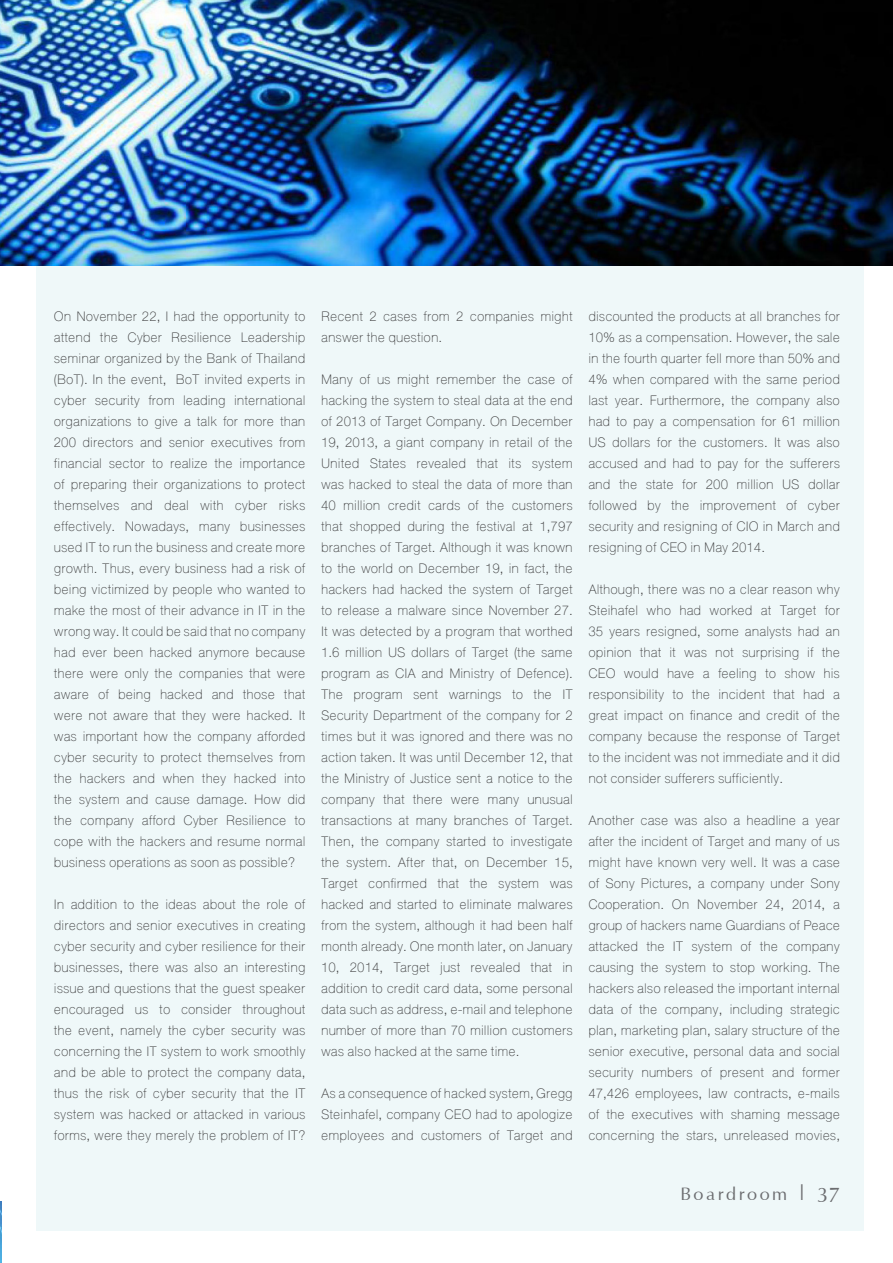
<style>
.page{position:relative;width:893px;height:1263px;background:#fff}
.page>*{position:absolute;margin:0;border:0;box-sizing:border-box;transform-origin:0 0}
.t1{font:21px "Optima";color:#6c6d70}
.t2{font:100 19.5px/21px "DB Helvethaica X";color:#3e3e3f;text-align:justify}
.t3{font:18px "Optima";letter-spacing:.14em;color:#6c6d70}
.s1{font-size:21px}
</style>
<div class="page">
<div style="left:36px;top:0;width:827px;height:1231px;background:#eff8f9"></div>
<img style="left:0;top:1201px;width:1px;height:62px">
<img style="left:0;top:0;width:893px;height:266px">
<p class="t2" style="left:54px;top:306px;width:253px">On November 22, I had the opportunity to attend the Cyber Resilience Leadership seminar organized by the Bank of Thailand (BoT). In the event, BoT invited experts in cyber security from leading international organizations to give a talk for more than 200 directors and senior executives from financial sector to realize the importance of preparing their organizations to protect themselves and deal with cyber risks effectively. Nowadays, many businesses used IT to run the business and create more growth. Thus, every business had a risk of being victimized by people who wanted to make the most of their advance in IT in the wrong way. It could be said that no company had ever been hacked anymore because there were only the companies that were aware of being hacked and those that were not aware that they were hacked. It was important how the company afforded cyber security to protect themselves from the hackers and when they hacked into the system and cause damage. How did the company afford Cyber Resilience to cope with the hackers and resume normal business operations as soon as possible?</p>
<p class="t2" style="left:54px;top:894px;width:253px">In addition to the ideas about the role of directors and senior executives in creating cyber security and cyber resilience for their businesses, there was also an interesting issue and questions that the guest speaker encouraged us to consider throughout the event, namely the cyber security was concerning the IT system to work smoothly and be able to protect the company data, thus the risk of cyber security that the IT system was hacked or attacked in various forms, were they merely the problem of IT?</p>
<p class="t2" style="left:321px;top:306px;width:253px">Recent 2 cases from 2 companies might answer the question.</p>
<p class="t2" style="left:321px;top:369px;width:253px">Many of us might remember the case of hacking the system to steal data at the end of 2013 of Target Company. On December 19, 2013, a giant company in retail of the United States revealed that its system was hacked to steal the data of more than 40 million credit cards of the customers that shopped during the festival at 1,797 branches of Target. Although it was known to the world on December 19, in fact, the hackers had hacked the system of Target to release a malware since November 27.<br>It was detected by a program that worthed 1.6 million US dollars of Target (the same program as CIA and Ministry of Defence).<br>The program sent warnings to the IT Security Department of the company for 2 times but it was ignored and there was no action taken. It was until December 12, that the Ministry of Justice sent a notice to the company that there were many unusual transactions at many branches of Target.<br>Then, the company started to investigate the system. After that, on December 15, Target confirmed that the system was hacked and started to eliminate malwares from the system, although it had been half month already. One month later, on January 10, 2014, Target just revealed that in addition to credit card data, some personal data such as address, e-mail and telephone number of more than 70 million customers was also hacked at the same time.</p>
<p class="t2" style="left:321px;top:1083px;width:253px">As a consequence of hacked system, Gregg Steinhafel, company CEO had to apologize employees and customers of Target and</p>
<p class="t2" style="left:588px;top:306px;width:253px">discounted the products at all branches for 10% as a compensation. However, the sale in the fourth quarter fell more than 50% and 4% when compared with the same period last year. Furthermore, the company also had to pay a compensation for 61 million US dollars for the customers. It was also accused and had to pay for the sufferers and the state for 200 million US dollar followed by the improvement of cyber security and resigning of CIO in March and resigning of CEO in May 2014.</p>
<p class="t2" style="left:588px;top:579px;width:253px">Although, there was no a clear reason why Steihafel who had worked at Target for 35 years resigned, some analysts had an opinion that it was not surprising if the CEO would have a feeling to show his responsibility to the incident that had a great impact on finance and credit of the company because the response of Target to the incident was not immediate and it did not consider sufferers sufficiently.</p>
<p class="t2" style="left:588px;top:810px;width:253px">Another case was also a headline a year after the incident of Target and many of us might have known very well. It was a case of Sony Pictures, a company under Sony Cooperation. On November 24, 2014, a group of hackers name Guardians of Peace attacked the IT system of the company causing the system to stop working. The hackers also released the important internal data of the company, including strategic plan, marketing plan, salary structure of the senior executive, personal data and social security numbers of present and former 47,426 employees, law contracts, e-mails of the executives with shaming message concerning the stars, unreleased movies,</p>
<p class="t3" style="left:680px;top:1184px;width:127px">Boardroom <span class="s1">|</span></p>
<p class="t1" style="left:817px;top:1184px;width:25px">37</p>
</div>
